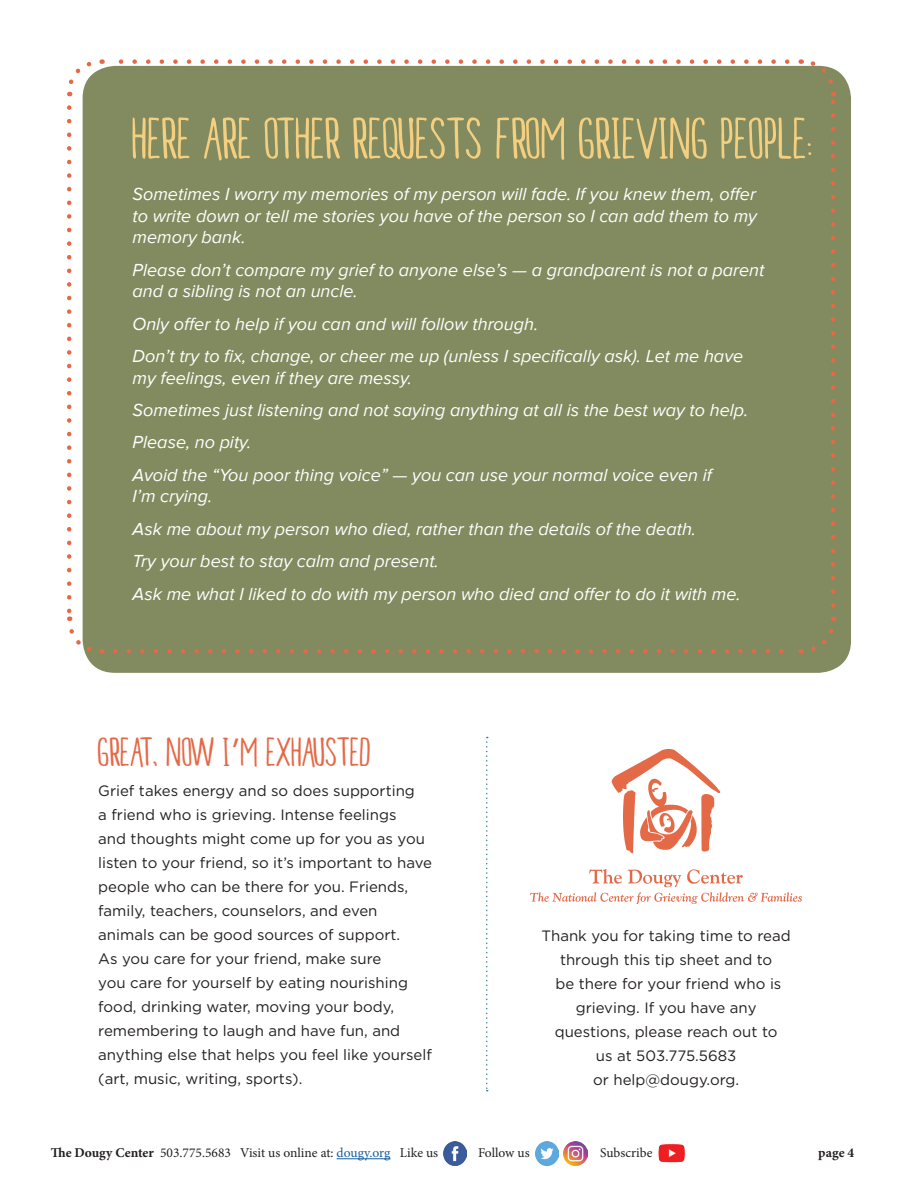
<style>
.page{position:relative;width:918px;height:1188px;background:#fff}
.page>*{position:absolute;margin:0;border:0;box-sizing:border-box;transform-origin:0 0}
.t1{font:56.25px "Malam";color:#f3cf7f}
.t2{font:39px "Malam";color:#e46947}
.t3{font:italic 18px/21.6px "Proxima Nova";color:#fff}
.t4{font:15px/24px "Gotham";color:#231f20}
.t5{font:13.5px "Minion Pro";color:#231f20}
.t6{font:700 13.5px "Minion Pro";color:#231f20}
.s1{font-family:"Avenir LT";font-weight:300}
.s2{font-weight:700}
.s3{color:#175d9e}
</style>
<div class="page">
<div style="left:83px;top:66px;width:768px;height:607px;background:#818b5f;border-radius:32px"></div>
<svg style="left:115px;top:649px;width:669px;height:4px"></svg>
<svg style="left:67px;top:62px;width:28px;height:34px"></svg>
<svg style="left:67px;top:108px;width:36px;height:548px"></svg>
<svg style="left:811px;top:616px;width:26px;height:35px"></svg>
<svg style="left:801px;top:59px;width:35px;height:546px"></svg>
<svg style="left:102px;top:59px;width:685px;height:5px"></svg>
<svg style="left:486px;top:737px;width:2px;height:354px"></svg>
<img style="left:531px;top:750px;width:271px;height:153px">
<hr style="left:337px;top:1158px;width:54px;height:1px;background:#175d9e">
<img style="left:443px;top:1142px;width:24px;height:23px">
<img style="left:535px;top:1142px;width:24px;height:23px">
<img style="left:658px;top:1144px;width:27px;height:19px">
<img style="left:563px;top:1141px;width:24px;height:24px">
<p class="t1" style="left:133px;top:117px;width:683px">HERE ARE OTHER REQUESTS FROM GRIEVING PEOPLE:</p>
<p class="t3" style="left:133px;top:184px;width:626px;text-align:justify">Sometimes I worry my memories of my person will fade. If you knew them, offer to write down or tell me stories you have of the person so I can add them to my memory bank.</p>
<p class="t3" style="left:133px;top:260px;width:633px">Please don’t compare my grief to anyone else’s — a grandparent is not a parent and a sibling is not an uncle.</p>
<p class="t3" style="left:133px;top:314px;width:407px">Only offer to help if you can and will follow through.</p>
<p class="t3" style="left:133px;top:346px;width:612px">Don’t try to fix, change, or cheer me up (unless I specifically ask). Let me have my feelings, even if they are messy.</p>
<p class="t3" style="left:133px;top:400px;width:617px">Sometimes just listening and not saying anything at all is the best way to help.</p>
<p class="t3" style="left:133px;top:432px;width:120px">Please, no pity.</p>
<p class="t3" style="left:133px;top:465px;width:581px">Avoid the “You poor thing voice” — you can use your normal voice even if<br>I’m crying.</p>
<p class="t3" style="left:133px;top:519px;width:565px">Ask me about my person who died, rather than the details of the death.</p>
<p class="t3" style="left:133px;top:551px;width:308px">Try your best to stay calm and present.</p>
<p class="t3" style="left:133px;top:584px;width:609px">Ask me what I liked to do with my person who died and offer to do it with me.</p>
<p class="t2" style="left:98px;top:737px;width:275px">GREAT, NOW I<span class="s1">’</span>M EXHAUSTED</p>
<p class="t4" style="left:98px;top:778px;width:335px">Grief takes energy and so does supporting<br>a friend who is grieving. Intense feelings<br>and thoughts might come up for you as you listen to your friend, so it’s important to have people who can be there for you. Friends, family, teachers, counselors, and even animals can be good sources of support.<br>As you care for your friend, make sure<br>you care for yourself by eating nourishing food, drinking water, moving your body, remembering to laugh and have fun, and anything else that helps you feel like yourself (art, music, writing, sports).</p>
<p class="t4" style="left:542px;top:924px;width:251px;text-align:center">Thank you for taking time to read through this tip sheet and to<br>be there for your friend who is grieving. If you have any questions, please reach out to<br>us at 503.775.5683<br>or help@dougy.org.</p>
<p class="t5" style="left:51px;top:1144px;width:389px"><span class="s2">The Dougy Center</span> 503.775.5683 Visit us online at: <span class="s3">dougy.org</span> Like us</p>
<p class="t5" style="left:478px;top:1144px;width:53px">Follow us</p>
<p class="t5" style="left:600px;top:1144px;width:54px">Subscribe</p>
<p class="t6" style="left:818px;top:1144px;width:38px">page 4</p>
</div>
